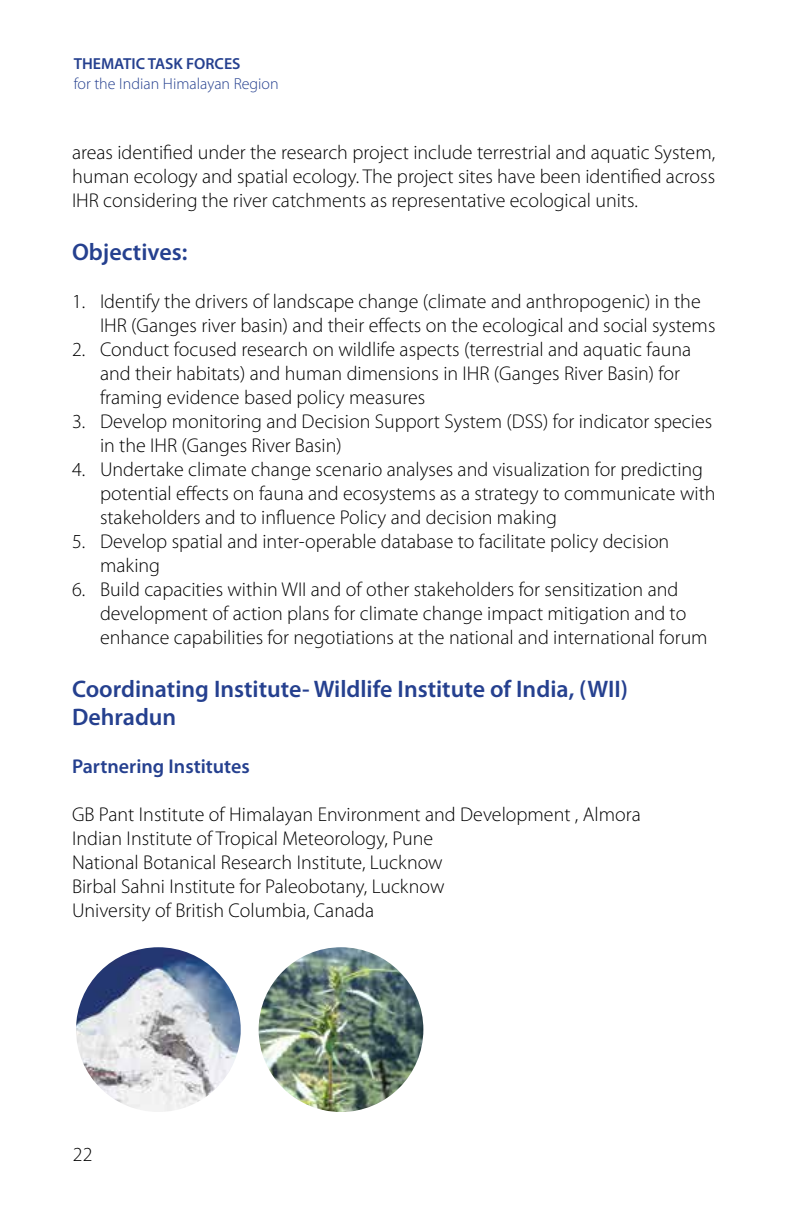
<style>
.page{position:relative;width:792px;height:1224px;background:#fff}
.page>*{position:absolute;margin:0;border:0;box-sizing:border-box;transform-origin:0 0}
.t1{font:600 24px/28.8px "Myriad Pro";color:#25408f}
.t2{font:300 20px/24px "Myriad Pro";color:#000}
.t3{font:600 20px "Myriad Pro";color:#25408f}
.t4{font:300 16px "Myriad Pro";color:#25408f}
.t5{font:600 16px "Myriad Pro";color:#25408f}
</style>
<div class="page">
<img style="left:77px;top:948px;width:163px;height:163px">
<div style="left:72px;top:943px;width:173px;height:173px;border:4px solid #fff;border-radius:50%"></div>
<img style="left:257px;top:945px;width:168px;height:169px;border-radius:84px">
<div style="left:255px;top:943px;width:172px;height:173px;border:4px solid #fff;border-radius:50%"></div>
<p class="t5" style="left:74px;top:54px;width:168px">THEMATIC TASK FORCES</p>
<p class="t4" style="left:74px;top:74px;width:206px">for the Indian Himalayan Region</p>
<p class="t2" style="left:72px;top:140px;width:645px;text-align:justify">areas identified under the research project include terrestrial and aquatic System, human ecology and spatial ecology. The project sites have been identified across IHR considering the river catchments as representative ecological units.</p>
<p class="t1" style="left:72px;top:237px;width:117px">Objectives:</p>
<p class="t2" style="left:100px;top:289px;width:617px;text-indent:-28px">1. Identify the drivers of landscape change (climate and anthropogenic) in the<br>IHR (Ganges river basin) and their effects on the ecological and social systems</p>
<p class="t2" style="left:100px;top:337px;width:593px;text-indent:-28px">2. Conduct focused research on wildlife aspects (terrestrial and aquatic fauna and their habitats) and human dimensions in IHR (Ganges River Basin) for framing evidence based policy measures</p>
<p class="t2" style="left:100px;top:409px;width:614px;text-indent:-28px">3. Develop monitoring and Decision Support System (DSS) for indicator species in the IHR (Ganges River Basin)</p>
<p class="t2" style="left:100px;top:457px;width:617px;text-indent:-28px">4. Undertake climate change scenario analyses and visualization for predicting potential effects on fauna and ecosystems as a strategy to communicate with stakeholders and to influence Policy and decision making</p>
<p class="t2" style="left:100px;top:529px;width:571px;text-indent:-28px">5. Develop spatial and inter-operable database to facilitate policy decision making</p>
<p class="t2" style="left:100px;top:577px;width:609px;text-indent:-28px">6. Build capacities within WII and of other stakeholders for sensitization and development of action plans for climate change impact mitigation and to enhance capabilities for negotiations at the national and international forum</p>
<p class="t1" style="left:72px;top:674px;width:558px">Coordinating Institute- Wildlife Institute of India, (WII)<br>Dehradun</p>
<p class="t3" style="left:72px;top:754px;width:179px">Partnering Institutes</p>
<p class="t2" style="left:72px;top:803px;width:570px">GB Pant Institute of Himalayan Environment and Development , Almora Indian Institute of Tropical Meteorology, Pune<br>National Botanical Research Institute, Lucknow<br>Birbal Sahni Institute for Paleobotany, Lucknow<br>University of British Columbia, Canada</p>
<p class="t2" style="left:73px;top:1142px;width:21px">22</p>
</div>
